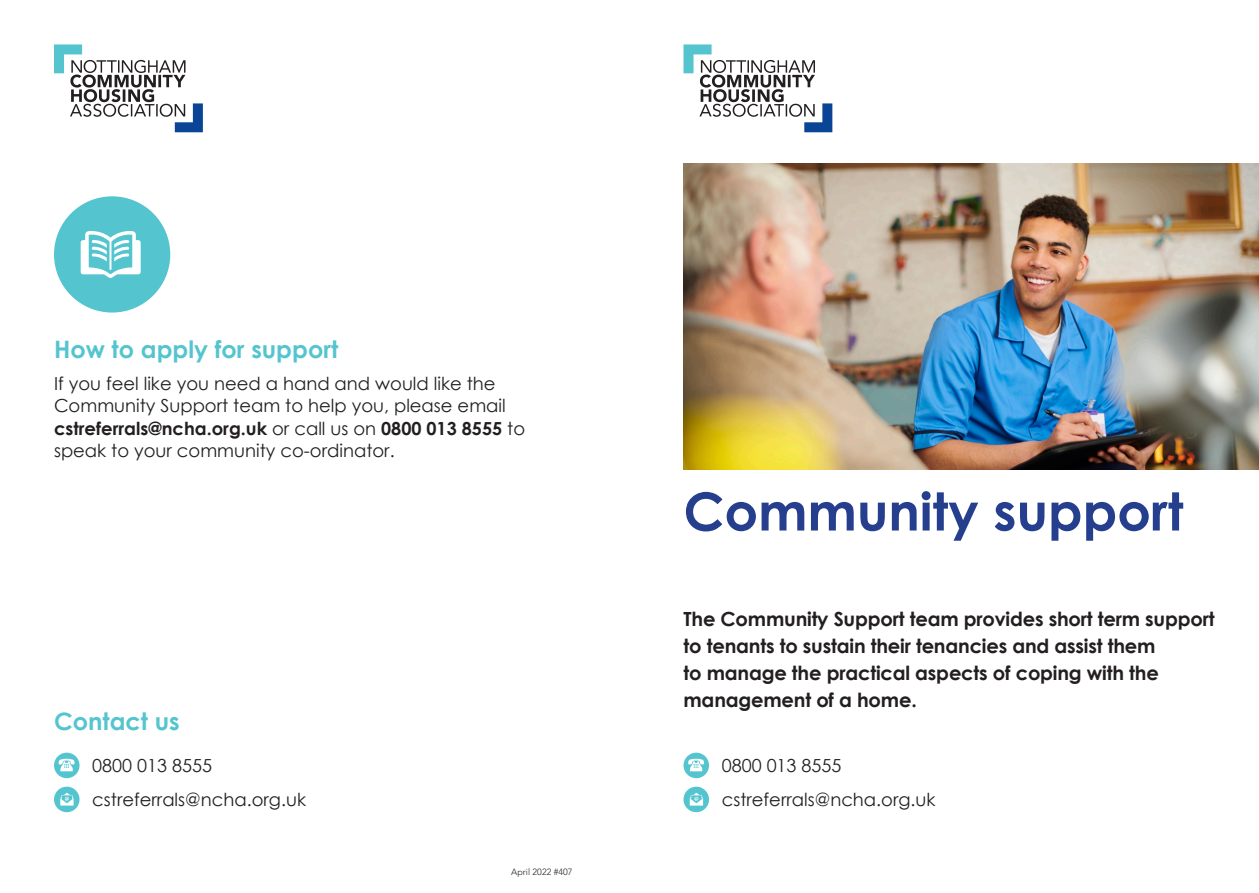
<style>
.page{position:relative;width:1259px;height:893px;background:#fff}
.page>*{position:absolute;margin:0;border:0;box-sizing:border-box;transform-origin:0 0}
.t1{font:700 52.5px "Century Gothic";color:#253f8e}
.t2{font:700 24px "Century Gothic";color:#54c5cf}
.t3{font:700 19.5px/27px "Century Gothic";letter-spacing:-.01em;color:#231f20}
.t4{font:18px/22.5px "Century Gothic";color:#231f20}
.t5{font:300 9px "Avenir LT Std";color:#231f20}
.s1{font-weight:700}
</style>
<div class="page">
<svg style="left:54px;top:44px;width:149px;height:88px"></svg>
<svg style="left:683px;top:44px;width:149px;height:88px"></svg>
<img style="left:683px;top:164px;width:576px;height:306px">
<div style="left:54px;top:196px;width:116px;height:117px;background:#54c5cf;border-radius:50%"></div>
<svg style="left:81px;top:231px;width:60px;height:47px"></svg>
<div style="left:683px;top:753px;width:26px;height:25px;background:#54c5cf;border-radius:50%"></div>
<svg style="left:688px;top:759px;width:16px;height:12px"></svg>
<div style="left:54px;top:753px;width:26px;height:25px;background:#54c5cf;border-radius:50%"></div>
<svg style="left:59px;top:759px;width:16px;height:12px"></svg>
<div style="left:683px;top:787px;width:26px;height:25px;background:#54c5cf;border-radius:50%"></div>
<svg style="left:690px;top:793px;width:13px;height:13px"></svg>
<div style="left:54px;top:787px;width:26px;height:25px;background:#54c5cf;border-radius:50%"></div>
<svg style="left:60px;top:793px;width:14px;height:13px"></svg>
<p class="t2" style="left:54px;top:331px;width:286px">How to apply for support</p>
<p class="t4" style="left:54px;top:371px;width:472px">If you feel like you need a hand and would like the Community Support team to help you, please email <span class="s1">cstreferrals@ncha.org.uk</span> or call us on <span class="s1">0800 013 8555</span> to speak to your community co-ordinator.</p>
<p class="t2" style="left:54px;top:703px;width:127px">Contact us</p>
<p class="t1" style="left:683px;top:472px;width:501px">Community support</p>
<p class="t3" style="left:683px;top:604px;width:532px">The Community Support team provides short term support to tenants to sustain their tenancies and assist them<br>to manage the practical aspects of coping with the management of a home.</p>
<p class="t4" style="left:92px;top:754px;width:121px">0800 013 8555</p>
<p class="t4" style="left:722px;top:754px;width:121px">0800 013 8555</p>
<p class="t4" style="left:92px;top:788px;width:215px">cstreferrals@ncha.org.uk</p>
<p class="t4" style="left:722px;top:788px;width:215px">cstreferrals@ncha.org.uk</p>
<p class="t5" style="left:511px;top:866px;width:63px">April 2022 #407</p>
</div>
